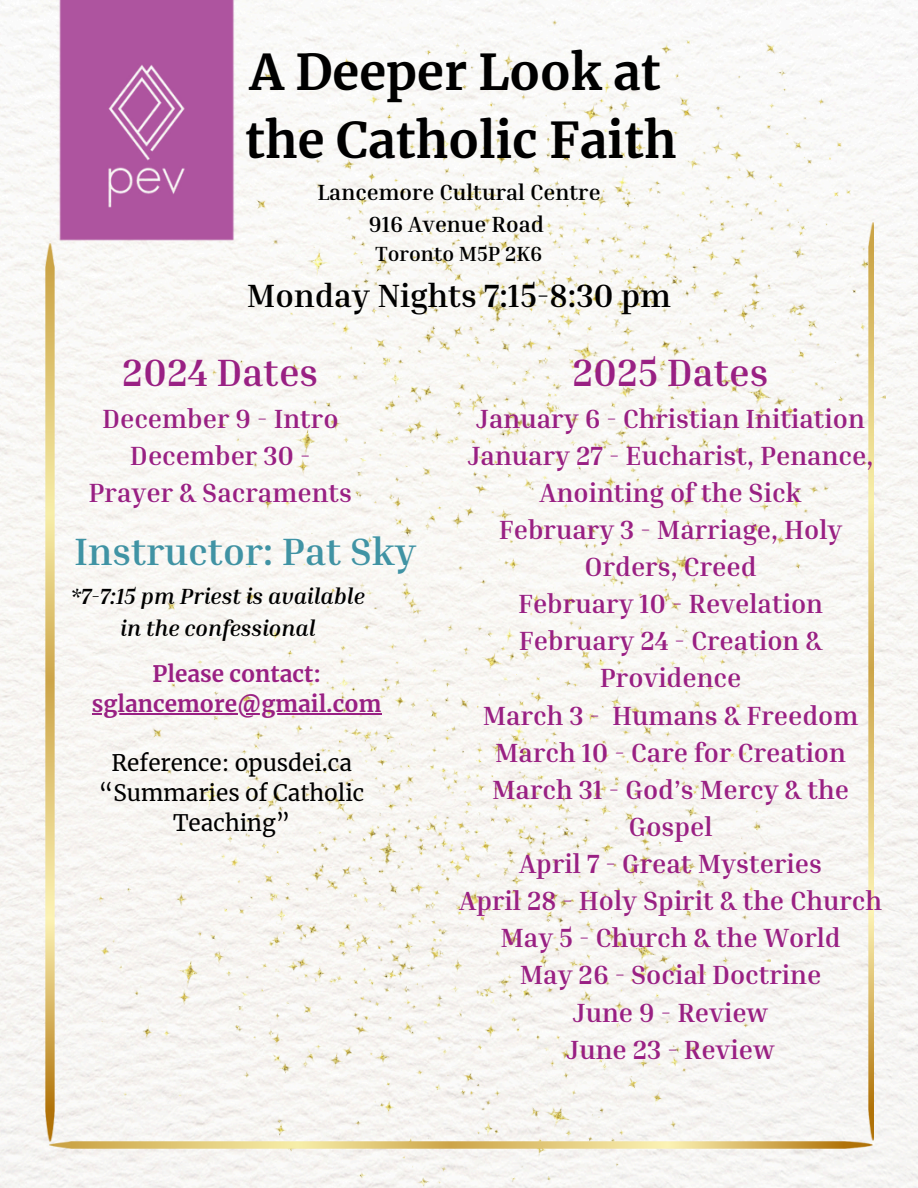
<style>
.page{position:relative;width:918px;height:1188px;background:#fff}
.page>*{position:absolute;margin:0;border:0;box-sizing:border-box;transform-origin:0 0}
.t1{font:700 48.75px/67.5px "Merriweather";color:#000}
.t2{font:700 39px "Inria Serif";color:#992083}
.t3{font:700 39px "Inria Serif";color:#4093a4}
.t4{font:700 33px "Inria Serif";color:#000}
.t5{font:700 27px/37.2px "Inria Serif";color:#992083;text-align:center}
.t6{font:22.5px/30.3px "Merriweather";color:#000;text-align:center}
.t7{font:italic 700 22.5px/31.5px "Inria Serif";color:#000;text-align:center}
.t8{font:700 22.5px/31.5px "Inria Serif";color:#000;text-align:center}
.t9{font:700 22.5px "Merriweather";color:#992083}
.t10{font:700 21px "Inria Serif";color:#000}
</style>
<div class="page">
<svg style="left:907px;top:927px;width:11px;height:261px"></svg>
<img style="left:45px;top:489px;width:799px;height:699px">
<img style="left:171px;top:0;width:747px;height:712px">
<img style="left:24px;top:0;width:245px;height:276px">
<img style="left:46px;top:243px;width:9px;height:898px">
<img style="left:868px;top:223px;width:6px;height:918px">
<img style="left:50px;top:1141px;width:822px;height:8px">
<hr style="left:92px;top:713px;width:290px;height:1px;background:#992083">
<p class="t1" style="left:245px;top:39px;width:433px">A Deeper Look at the Catholic Faith</p>
<p class="t8" style="left:317px;top:176px;width:285px">Lancemore Cultural Centre<br>916 Avenue Road</p>
<p class="t10" style="left:376px;top:240px;width:168px">Toronto M5P 2K6</p>
<h3 class="t4" style="left:247px;top:275px;width:426px">Monday Nights 7:15-8:30 pm</h3>
<h2 class="t2" style="left:122px;top:348px;width:198px">2024 Dates</h2>
<h1 class="t5" style="left:89px;top:399px;width:265px">December 9 - Intro<br>December 30 -<br>Prayer &amp; Sacraments</h1>
<h2 class="t3" style="left:74px;top:527px;width:344px">Instructor: Pat Sky</h2>
<h5 class="t7" style="left:71px;top:580px;width:296px">*7-7:15 pm Priest is available in the confessional</h5>
<h4 class="t9" style="left:153px;top:660px;width:170px">Please contact:</h4>
<h4 class="t9" style="left:92px;top:690px;width:291px">sglancemore@gmail.com</h4>
<p class="t6" style="left:99px;top:747px;width:267px">Reference: opusdei.ca “Summaries of Catholic<br>Teaching”</p>
<p class="t2" style="left:572px;top:348px;width:198px">2025 Dates</p>
<p class="t5" style="left:459px;top:399px;width:424px">January 6 - Christian Initiation<br>January 27 - Eucharist, Penance,<br>Anointing of the Sick<br>February 3 - Marriage, Holy<br>Orders, Creed<br>February 10 - Revelation<br>February 24 - Creation &amp;<br>Providence<br>March 3 - Humans &amp; Freedom<br>March 10 - Care for Creation<br>March 31 - God’s Mercy &amp; the<br>Gospel<br>April 7 - Great Mysteries<br>April 28 - Holy Spirit &amp; the Church<br>May 5 - Church &amp; the World<br>May 26 - Social Doctrine<br>June 9 - Review<br>June 23 - Review</p>
</div>
